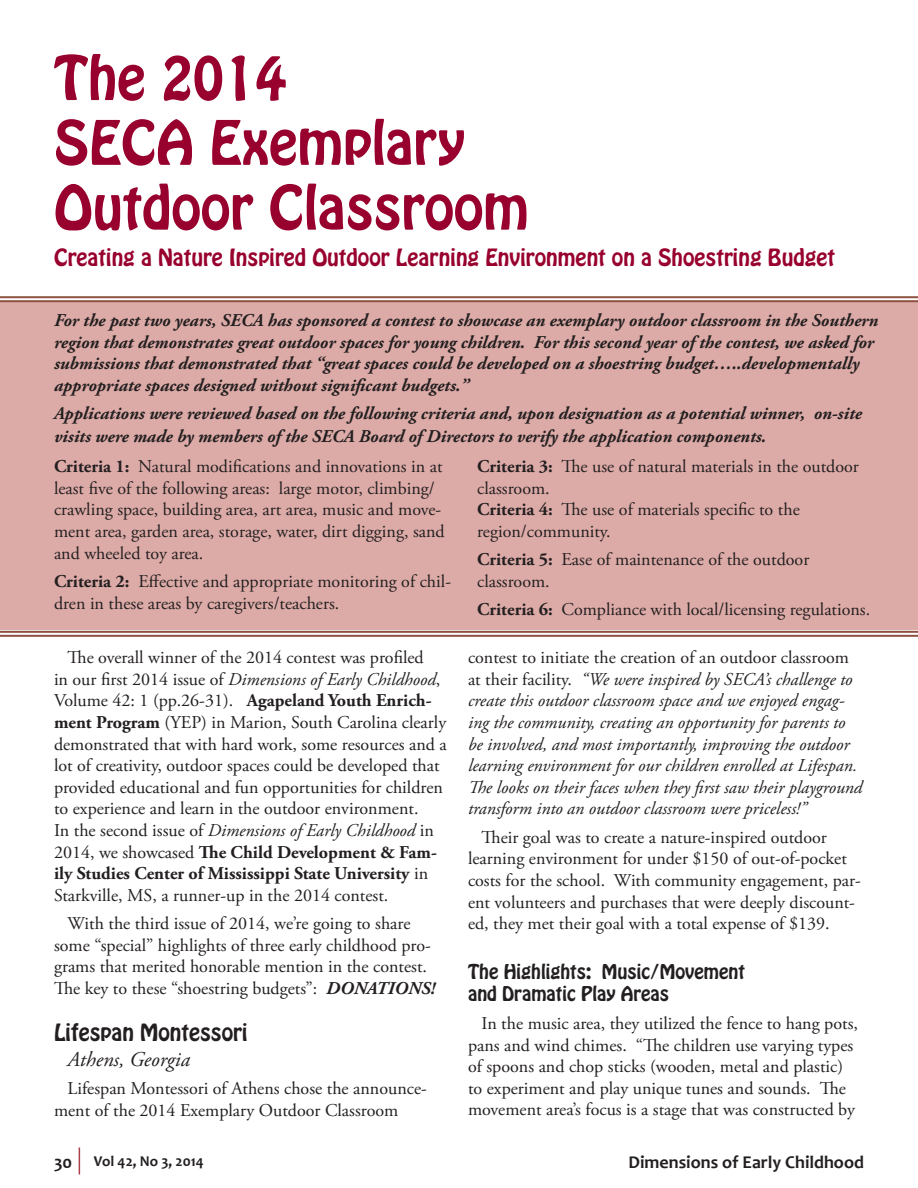
<style>
.page{position:relative;width:918px;height:1188px;background:#fff}
.page>*{position:absolute;margin:0;border:0;box-sizing:border-box;transform-origin:0 0}
.t1{font:54px/64.8px "Hobo Std";color:#98002e}
.t2{font:21px "Hobo Std";color:#98002e}
.t3{font:21px "Hobo Std";color:#231f20}
.t4{font:italic 21px "Adobe Garamond Pro";color:#231f20}
.t5{font:18px/21.6px "Adobe Garamond Pro";color:#231f20}
.t6{font:italic 700 18px/21.6px "Adobe Garamond Pro";color:#231f20}
.t7{font:italic 18px/21.6px "Adobe Garamond Pro";color:#231f20}
.t8{font:18px/21.6px "Hobo Std";color:#231f20}
.t9{font:700 18px "Candara";color:#231f20}
.t10{font:700 15px "Candara";color:#231f20}
.s1{font-weight:700}
.s2{font-style:italic}
.s3{font-weight:700;font-style:italic}
.s4{font-style:normal}
.s5{font-size:18px}
</style>
<div class="page">
<svg style="left:79px;top:1148px;width:1px;height:26px"></svg>
<div style="left:0;top:302px;width:918px;height:328px;background:#ddaba7"></div>
<hr style="left:0;top:300px;width:918px;height:2px;background:#8c5141">
<hr style="left:0;top:296px;width:918px;height:2px;background:#8c5141">
<hr style="left:0;top:635px;width:918px;height:2px;background:#8c5141">
<hr style="left:0;top:631px;width:918px;height:2px;background:#8c5141">
<h1 class="t1" style="left:54px;top:46px;width:476px">The 2014<br>SECA Exemplary<br>Outdoor Classroom</h1>
<p class="t2" style="left:54px;top:243px;width:783px">Creating a Nature Inspired Outdoor Learning Environment on a Shoestring Budget</p>
<p class="t6" style="left:54px;top:310px;width:826px">For the past two years, SECA has sponsored a contest to showcase an exemplary outdoor classroom in the Southern region that demonstrates great outdoor spaces for young children. For this second year of the contest, we asked for submissions that demonstrated that “great spaces could be developed on a shoestring budget…..developmentally appropriate spaces designed without significant budgets.”</p>
<p class="t6" style="left:54px;top:402px;width:810px;line-height:23.4px">Applications were reviewed based on the following criteria and, upon designation as a potential winner, on-site visits were made by members of the SECA Board of Directors to verify the application components.</p>
<p class="t5" style="left:54px;top:456px;width:392px"><span class="s1">Criteria 1:</span> Natural modifications and innovations in at least five of the following areas: large motor, climbing/ crawling space, building area, art area, music and move&shy;ment area, garden area, storage, water, dirt digging, sand and wheeled toy area.</p>
<p class="t5" style="left:54px;top:571px;width:399px"><span class="s1">Criteria 2:</span> Effective and appropriate monitoring of chil&shy;dren in these areas by caregivers/teachers.</p>
<p class="t5" style="left:477px;top:456px;width:383px"><span class="s1">Criteria 3:</span> The use of natural materials in the outdoor classroom.<br><span class="s1">Criteria 4:</span> The use of materials specific to the region/community.</p>
<p class="t5" style="left:477px;top:549px;width:334px"><span class="s1">Criteria 5:</span> Ease of maintenance of the outdoor classroom.</p>
<p class="t5" style="left:477px;top:599px;width:395px"><span class="s1">Criteria 6:</span> Compliance with local/licensing regulations.</p>
<p class="t5" style="left:54px;top:647px;width:394px;text-indent:14px">The overall winner of the 2014 contest was profiled<br>in our first 2014 issue of <span class="s2">Dimensions of Early Childhood</span>, Volume 42: 1 (pp.26-31). <span class="s1">Agapeland Youth Enrich&shy;ment Program</span> (YEP) in Marion, South Carolina clearly demonstrated that with hard work, some resources and a lot of creativity, outdoor spaces could be developed that provided educational and fun opportunities for children to experience and learn in the outdoor environment.<br>In the second issue of <span class="s2">Dimensions of Early Childhood</span> in 2014, we showcased <span class="s1">The Child Development &amp; Fam&shy;ily Studies Center of Mississippi State University</span> in Starkville, MS, a runner-up in the 2014 contest.</p>
<p class="t5" style="left:54px;top:913px;width:383px;text-indent:14px">With the third issue of 2014, we’re going to share some “special” highlights of three early childhood pro&shy;grams that merited honorable mention in the contest.<br>The key to these “shoestring budgets”: <span class="s3">DONATIONS!</span></p>
<p class="t3" style="left:54px;top:1018px;width:195px">Lifespan Montessori</p>
<p class="t4" style="left:68px;top:1047px;width:124px">Athens, Georgia</p>
<p class="t5" style="left:54px;top:1078px;width:374px;text-indent:14px">Lifespan Montessori of Athens chose the announce&shy;ment of the 2014 Exemplary Outdoor Classroom</p>
<p class="t7" style="left:468px;top:647px;width:396px"><span class="s4">contest to initiate the creation of an outdoor classroom at their facility.</span> “We were inspired by SECA’s challenge to create this outdoor classroom space and we enjoyed engag&shy;ing the community, creating an opportunity for parents to be involved, and most importantly, improving the outdoor learning environment for our children enrolled at Lifespan.<br>The looks on their faces when they first saw their playground transform into an outdoor classroom were priceless!”</p>
<p class="t5" style="left:468px;top:827px;width:394px;text-indent:14px">Their goal was to create a nature-inspired outdoor learning environment for under $150 of out-of-pocket costs for the school. With community engagement, par&shy;ent volunteers and purchases that were deeply discount&shy;ed, they met their goal with a total expense of $139.</p>
<p class="t8" style="left:468px;top:961px;width:279px">The Highlights: Music/Movement and Dramatic Play Areas</p>
<p class="t5" style="left:468px;top:1013px;width:392px;text-indent:14px">In the music area, they utilized the fence to hang pots, pans and wind chimes. “The children use varying types of spoons and chop sticks (wooden, metal and plastic) to experiment and play unique tunes and sounds. The movement area’s focus is a stage that was constructed by</p>
<p class="t10" style="left:54px;top:1152px;width:151px"><span class="s5">30</span> Vol 42, No 3, 2014</p>
<p class="t9" style="left:629px;top:1150px;width:237px">Dimensions of Early Childhood</p>
</div>
